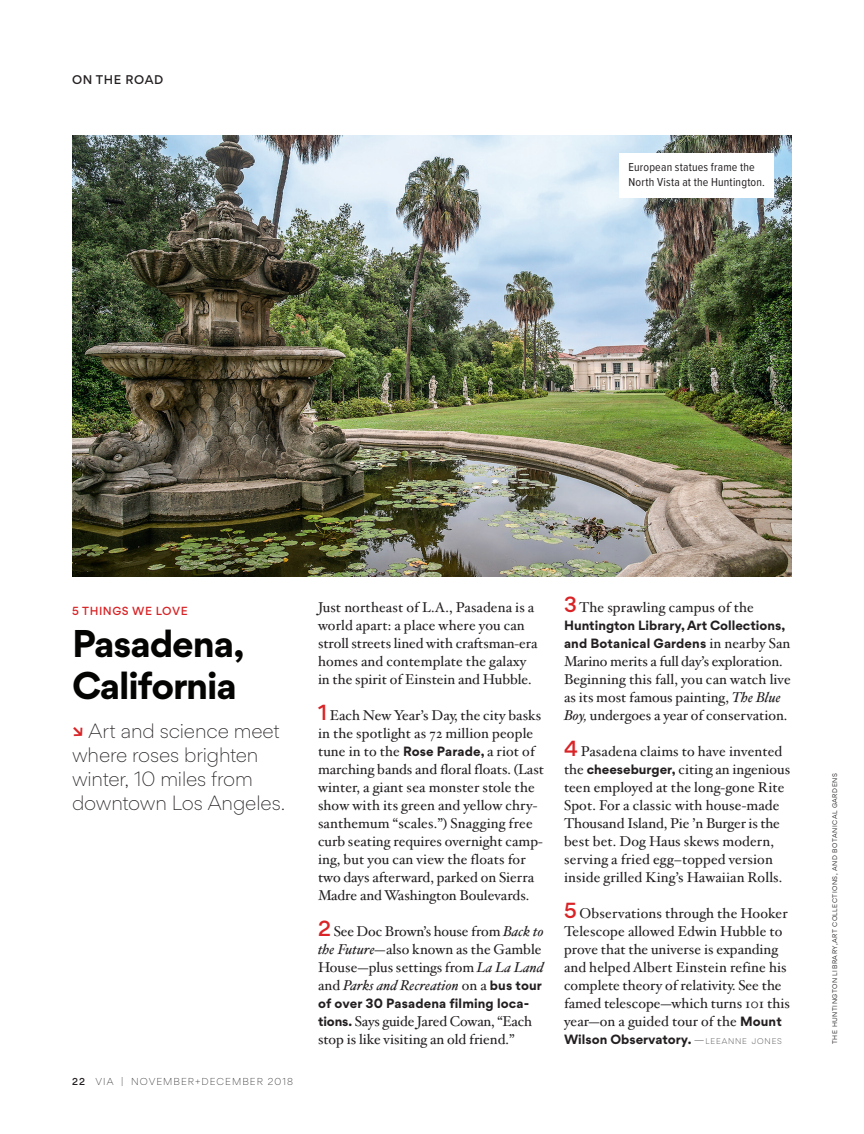
<style>
.page{position:relative;width:864px;height:1134px;background:#fff}
.page>*{position:absolute;margin:0;border:0;box-sizing:border-box;transform-origin:0 0}
.Hed___Smart_bold_23{font:700 34.5px/42px "Smart";letter-spacing:-.035em;color:#040503}
.Dek___Smart_light_12{font:300 18.3px/24px "Smart";letter-spacing:-.005em;color:#231f20}
.Body___Hoefler_9_5_1{font:14.25px/18px "Hoefler Txt";color:#231f20}
.Body___Hoefler_9_5_1-2{font:700 12px/18px "Smart";color:#231f20}
.Caption___Proxima_co{font:12px/15px "Proxima Nova Cond";letter-spacing:.015em;color:#231f20}
.Rubric___small_caps{font:500 11.25px "Smart";letter-spacing:.05em;color:#231f20}
.Eyebrow___Smart_red{font:500 10.5px "Smart";letter-spacing:.05em;color:#d92326}
.t1{font:300 9px "Smart";letter-spacing:.115em;color:#231f20}
.t2{font:6px "Smart";letter-spacing:.08em;color:#231f20}
.s1{font-weight:500;color:#d92326}
.s2{font-weight:500}
.s3{font-family:"Smart";font-weight:500;font-size:19.5px;color:#d92326}
.s4{font-family:"Smart";font-weight:700;font-size:12px}
.s5{font-style:italic}
.s6{font-family:"Hoefler Txt";font-weight:400;font-size:14.25px}
.s7{font-weight:300;font-size:10.5px}
.s8{font-weight:300;font-size:7.35px}
</style>
<div class="page">
<img style="left:72px;top:135px;width:720px;height:441px">
<div style="left:620px;top:153px;width:154px;height:45px;background:#fff"></div>
<p class="Rubric___small_caps" style="left:72px;top:72px;width:93px">ON THE ROAD</p>
<p class="Caption___Proxima_co" style="left:628px;top:159px;width:138px">European statues frame the<br>North Vista at the Huntington.</p>
<p class="Eyebrow___Smart_red" style="left:72px;top:604px;width:117px">5 THINGS WE LOVE</p>
<p class="Hed___Smart_bold_23" style="left:72px;top:624px;width:174px">Pasadena,<br>California</p>
<p class="Dek___Smart_light_12" style="left:72px;top:718px;width:215px"><span class="s1">↘</span> Art and science meet where roses brighten winter, 10 miles from downtown Los Angeles.</p>
<p class="t1" style="left:72px;top:1075px;width:222px"><span class="s2">22</span> VIA | NOVEMBER+DECEMBER 2018</p>
<p class="Body___Hoefler_9_5_1" style="left:318px;top:598px;width:221px">Just northeast of L.A., Pasadena is a world apart: a place where you can stroll streets lined with craftsman-era homes and contemplate the galaxy in the spirit of Einstein and Hubble.</p>
<p class="Body___Hoefler_9_5_1" style="left:318px;top:706px;width:228px"><span class="s3">1</span> Each New Year’s Day, the city basks in the spotlight as 72 million people tune in to the <span class="s4">Rose Parade,</span> a riot of marching bands and floral floats. (Last winter, a giant sea monster stole the show with its green and yellow chry&shy;santhemum “scales.”) Snagging free curb seating requires overnight camp&shy;ing, but you can view the floats for two days afterward, parked on Sierra Madre and Washington Boulevards.</p>
<p class="Body___Hoefler_9_5_1" style="left:318px;top:922px;width:227px"><span class="s3">2</span> See Doc Brown’s house from <span class="s5">Back to the Future—</span>also known as the Gamble House—plus settings from <span class="s5">La La Land </span>and <span class="s5">Parks and Recreation</span> on a <span class="s4">bus tour</span></p>
<p class="Body___Hoefler_9_5_1-2" style="left:318px;top:995px;width:213px">of over 30 Pasadena filming loca-</p>
<p class="Body___Hoefler_9_5_1" style="left:318px;top:1012px;width:216px"><span class="s4">tions.</span> Says guide Jared Cowan, “Each stop is like visiting an old friend.”</p>
<p class="Body___Hoefler_9_5_1" style="left:564px;top:598px;width:191px"><span class="s3">3</span> The sprawling campus of the</p>
<p class="Body___Hoefler_9_5_1-2" style="left:564px;top:617px;width:228px">Huntington Library, Art Collections, and Botanical Gardens <span class="s6">in nearby San</span></p>
<p class="Body___Hoefler_9_5_1" style="left:564px;top:652px;width:228px">Marino merits a full day’s exploration.<br>Beginning this fall, you can watch live as its most famous painting, <span class="s5">The Blue Boy,</span> undergoes a year of conservation.</p>
<p class="Body___Hoefler_9_5_1" style="left:564px;top:742px;width:228px"><span class="s3">4</span> Pasadena claims to have invented the <span class="s4">cheeseburger,</span> citing an ingenious teen employed at the long-gone Rite Spot. For a classic with house-made Thousand Island, Pie ’n Burger is the best bet. Dog Haus skews modern, serving a fried egg–topped version inside grilled King’s Hawaiian Rolls.</p>
<p class="Body___Hoefler_9_5_1" style="left:564px;top:904px;width:227px"><span class="s3">5</span> Observations through the Hooker Telescope allowed Edwin Hubble to prove that the universe is expanding and helped Albert Einstein refine his complete theory of relativity. See the famed telescope—which turns 101 this year—on a guided tour of the <span class="s4">Mount</span></p>
<p class="Body___Hoefler_9_5_1-2" style="left:564px;top:1031px;width:220px">Wilson Observatory. <span class="s7">—</span><span class="s8">LEEANNE JONES</span></p>
<p class="t2" style="left:830px;top:1044px;width:272px;rotate:-90deg">THE HUNTINGTON LIBRARY,ART COLLECTIONS, AND BOTANICAL GARDENS</p>
</div>
